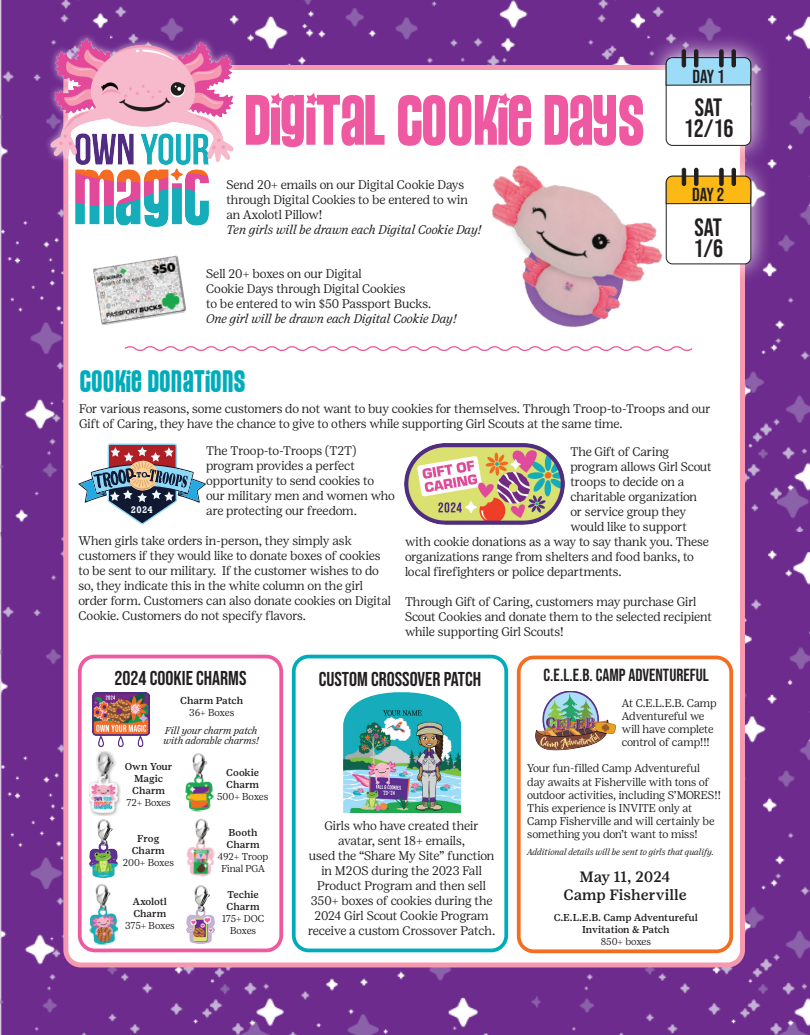
<style>
.page{position:relative;width:810px;height:1035px;background:#fff}
.page>*{position:absolute;margin:0;border:0;box-sizing:border-box;transform-origin:0 0}
.t1{font:75px "Pussycat Snickers";letter-spacing:-.02em;color:#ef59a1}
.t2{font:32.5px "Pussycat Snickers";color:#00acbb}
.t3{font:25px/21.2px "Bebas Neue";letter-spacing:-.005em;color:#231f20;text-align:center}
.t4{font:20px "Bebas Neue";color:#231f20}
.t5{font:18.75px "Bebas Neue";letter-spacing:-.025em;color:#231f20}
.t6{font:17.5px "Bebas Neue";color:#231f20}
.t7{font:500 15px/18px "Girl Scout Text";color:#231f20;text-align:center}
.t8{font:300 12.5px/15px "Girl Scout Display";color:#231f20}
.t9{font:italic 300 12.5px "Girl Scout Display";color:#231f20}
.t10{font:300 12.5px "Girl Scout Display";letter-spacing:-.02em;color:#231f20}
.t11{font:300 11.25px/13.1px "Girl Scout Display";color:#231f20}
.t12{font:500 10px/12px "Girl Scout Text";letter-spacing:-.005em;color:#231f20}
.t13{font:300 10px/12px "Girl Scout Display";color:#231f20;text-align:center}
.t14{font:italic 300 10px/10px "Girl Scout Display";letter-spacing:-.01em;color:#231f20}
.t15{font:700 9.88px "Rockwell";color:#eef8fd;scale:.96 1}
.t16{font:italic 300 8.75px "Girl Scout Display";color:#231f20}
</style>
<div class="page">
<img style="left:0;top:0;width:538px;height:532px">
<img style="left:538px;top:0;width:272px;height:532px">
<img style="left:0;top:532px;width:538px;height:503px">
<img style="left:538px;top:532px;width:272px;height:503px">
<div style="left:66px;top:68px;width:677px;height:897px;background:#fff;border-radius:15px"></div>
<div style="left:63px;top:65px;width:682px;height:903px;border:5px solid #f499af;border-radius:15px"></div>
<img style="left:93px;top:273px;width:94px;height:53px">
<svg style="left:78px;top:443px;width:128px;height:82px"></svg>
<div style="left:292px;top:655px;width:216px;height:297px;border:4px solid #00acbb;border-radius:15px"></div>
<img style="left:343px;top:692px;width:117px;height:121px">
<svg style="left:124px;top:346px;width:569px;height:5px"></svg>
<div style="left:78px;top:655px;width:205px;height:297px;border:4px solid #ef59a1;border-radius:15px"></div>
<img style="left:89px;top:752px;width:32px;height:63px">
<img style="left:89px;top:819px;width:28px;height:59px">
<img style="left:89px;top:883px;width:30px;height:62px">
<img style="left:185px;top:753px;width:29px;height:59px">
<img style="left:186px;top:818px;width:29px;height:59px">
<img style="left:186px;top:885px;width:28px;height:59px">
<img style="left:535px;top:691px;width:81px;height:60px">
<div style="left:517px;top:656px;width:216px;height:297px;border:4px solid #f36e21;border-radius:15px"></div>
<img style="left:5px;top:3px;width:270px;height:270px">
<svg style="left:645px;top:30px;width:127px;height:119px"></svg>
<div style="left:666px;top:58px;width:85px;height:87px;background:#fff;border-radius:6px"></div>
<div style="left:666px;top:58px;width:85px;height:88px;border:1px solid #231f20;border-radius:6px"></div>
<svg style="left:666px;top:57px;width:85px;height:29px;background:#91c9e2"></svg>
<div style="left:682px;top:50px;width:4px;height:17px;border:1px solid #231f20;border-radius:2px"></div>
<div style="left:694px;top:50px;width:4px;height:17px;border:1px solid #231f20;border-radius:2px"></div>
<hr style="left:720px;top:50px;width:3px;height:17px;background:#231f20;border-radius:2px">
<div style="left:719px;top:50px;width:4px;height:17px;border:1px solid #231f20;border-radius:2px"></div>
<hr style="left:732px;top:50px;width:3px;height:17px;background:#231f20;border-radius:2px">
<div style="left:732px;top:50px;width:4px;height:17px;border:1px solid #231f20;border-radius:2px"></div>
<svg style="left:665px;top:149px;width:107px;height:136px"></svg>
<div style="left:666px;top:176px;width:85px;height:88px;background:#fff;border-radius:6px"></div>
<div style="left:666px;top:176px;width:85px;height:88px;border:1px solid #231f20;border-radius:6px"></div>
<svg style="left:666px;top:176px;width:85px;height:28px;background:#e9ab16"></svg>
<div style="left:682px;top:168px;width:4px;height:18px;border:1px solid #231f20;border-radius:2px"></div>
<hr style="left:695px;top:168px;width:3px;height:17px;background:#231f20;border-radius:2px">
<div style="left:694px;top:168px;width:4px;height:18px;border:1px solid #231f20;border-radius:2px"></div>
<hr style="left:720px;top:168px;width:3px;height:17px;background:#231f20;border-radius:2px">
<div style="left:719px;top:168px;width:4px;height:18px;border:1px solid #231f20;border-radius:2px"></div>
<div style="left:732px;top:168px;width:4px;height:18px;border:1px solid #231f20;border-radius:2px"></div>
<img style="left:492px;top:165px;width:171px;height:162px">
<img style="left:404px;top:443px;width:161px;height:82px">
<img style="left:93px;top:693px;width:56px;height:54px">
<h3 class="t5" style="left:692px;top:66px;width:34px">DAY 1</h3>
<h1 class="t1" style="left:243px;top:79px;width:402px">DIGITAL COOKIE DAYS</h1>
<h3 class="t3" style="left:684px;top:97px;width:51px">SAT<br>12/16</h3>
<p class="t8" style="left:226px;top:177px;width:243px">Send 20+ emails on our Digital Cookie Days through Digital Cookies to be entered to win an Axolotl Pillow!</p>
<p class="t9" style="left:226px;top:222px;width:256px">Ten girls will be drawn each Digital Cookie Day!</p>
<p class="t8" style="left:206px;top:266px;width:227px">Sell 20+ boxes on our Digital<br>Cookie Days through Digital Cookies<br>to be entered to win $50 Passport Bucks.</p>
<p class="t9" style="left:206px;top:312px;width:252px">One girl will be drawn each Digital Cookie Day!</p>
<h3 class="t5" style="left:692px;top:184px;width:34px">DAY 2</h3>
<h3 class="t3" style="left:693px;top:216px;width:31px;text-align:left">SAT<br>1/6</h3>
<h2 class="t2" style="left:79px;top:363px;width:167px">COOKIE DONATIONS</h2>
<p class="t8" style="left:79px;top:401px;width:633px">For various reasons, some customers do not want to buy cookies for themselves. Through Troop-to-Troops and our<br>Gift of Caring, they have the chance to give to others while supporting Girl Scouts at the same time.</p>
<p class="t8" style="left:206px;top:443px;width:190px">The Troop-to-Troops (T2T) program provides a perfect opportunity to send cookies to our military men and women who are protecting our freedom.</p>
<p class="t8" style="left:78px;top:533px;width:314px">When girls take orders in-person, they simply ask customers if they would like to donate boxes of cookies to be sent to our military. If the customer wishes to do so, they indicate this in the white column on the girl order form. Customers can also donate cookies on Digital Cookie. Customers do not specify flavors.</p>
<p class="t15" style="left:131px;top:504px;width:24px">2024</p>
<p class="t8" style="left:570px;top:444px;width:100px">The Gift of Caring</p>
<p class="t10" style="left:570px;top:459px;width:143px">program allows Girl Scout</p>
<p class="t8" style="left:570px;top:474px;width:116px">troops to decide on a</p>
<p class="t8" style="left:570px;top:489px;width:128px">charitable organization</p>
<p class="t8" style="left:570px;top:504px;width:117px">or service group they</p>
<p class="t8" style="left:570px;top:519px;width:118px">would like to support</p>
<p class="t8" style="left:405px;top:534px;width:306px">with cookie donations as a way to say thank you. These</p>
<p class="t8" style="left:405px;top:549px;width:290px">organizations range from shelters and food banks, to</p>
<p class="t8" style="left:405px;top:564px;width:218px">local firefighters or police departments.</p>
<p class="t8" style="left:405px;top:594px;width:309px">Through Gift of Caring, customers may purchase Girl<br>Scout Cookies and donate them to the selected recipient while supporting Girl Scouts!</p>
<h3 class="t4" style="left:115px;top:667px;width:133px">2024 COOKIE CHARMS</h3>
<p class="t12" style="left:180px;top:695px;width:65px">Charm Patch</p>
<p class="t13" style="left:189px;top:707px;width:47px">36+ Boxes</p>
<p class="t14" style="left:164px;top:726px;width:97px">Fill your charm patch with adorable charms!</p>
<p class="t12" style="left:125px;top:760px;width:49px;text-align:center">Own Your<br>Magic<br>Charm</p>
<p class="t13" style="left:127px;top:796px;width:46px">72+ Boxes</p>
<p class="t12" style="left:132px;top:833px;width:35px;text-align:center">Frog<br>Charm</p>
<p class="t13" style="left:123px;top:857px;width:53px">200+ Boxes</p>
<p class="t12" style="left:133px;top:896px;width:36px">Axolotl<br>Charm</p>
<p class="t13" style="left:125px;top:920px;width:51px">375+ Boxes</p>
<p class="t12" style="left:226px;top:766px;width:35px">Cookie<br>Charm</p>
<p class="t13" style="left:217px;top:790px;width:53px">500+ Boxes</p>
<p class="t12" style="left:227px;top:826px;width:35px">Booth<br>Charm</p>
<p class="t13" style="left:218px;top:851px;width:52px">492+ Troop<br>Final PGA</p>
<p class="t12" style="left:227px;top:889px;width:35px">Techie<br>Charm</p>
<p class="t13" style="left:222px;top:913px;width:44px">175+ DOC<br>Boxes</p>
<h3 class="t4" style="left:319px;top:668px;width:164px">CUSTOM CROSSOVER PATCH</h3>
<p class="t8" style="left:308px;top:818px;width:189px;text-align:center">Girls who have created their avatar, sent 18+ emails,<br>used the “Share My Site” function in M2OS during the 2023 Fall<br>Product Program and then sell<br>350+ boxes of cookies during the<br>2024 Girl Scout Cookie Program receive a custom Crossover Patch.</p>
<h3 class="t6" style="left:544px;top:665px;width:167px">C.E.L.E.B. CAMP ADVENTUREFUL</h3>
<p class="t11" style="left:622px;top:696px;width:96px">At C.E.L.E.B. Camp<br>Adventureful we will have complete control of camp!!!</p>
<p class="t11" style="left:527px;top:762px;width:195px">Your fun-filled Camp Adventureful<br>day awaits at Fisherville with tons of outdoor activities, including S’MORES!!<br>This experience is INVITE only at Camp Fisherville and will certainly be something you don’t want to miss!</p>
<p class="t16" style="left:527px;top:848px;width:188px">Additional details will be sent to girls that qualify.</p>
<p class="t7" style="left:563px;top:868px;width:125px">May 11, 2024<br>Camp Fisherville</p>
<p class="t12" style="left:554px;top:911px;width:146px;text-align:center">C.E.L.E.B. Camp Adventureful<br>Invitation &amp; Patch</p>
<p class="t13" style="left:601px;top:936px;width:52px">850+ boxes</p>
</div>
